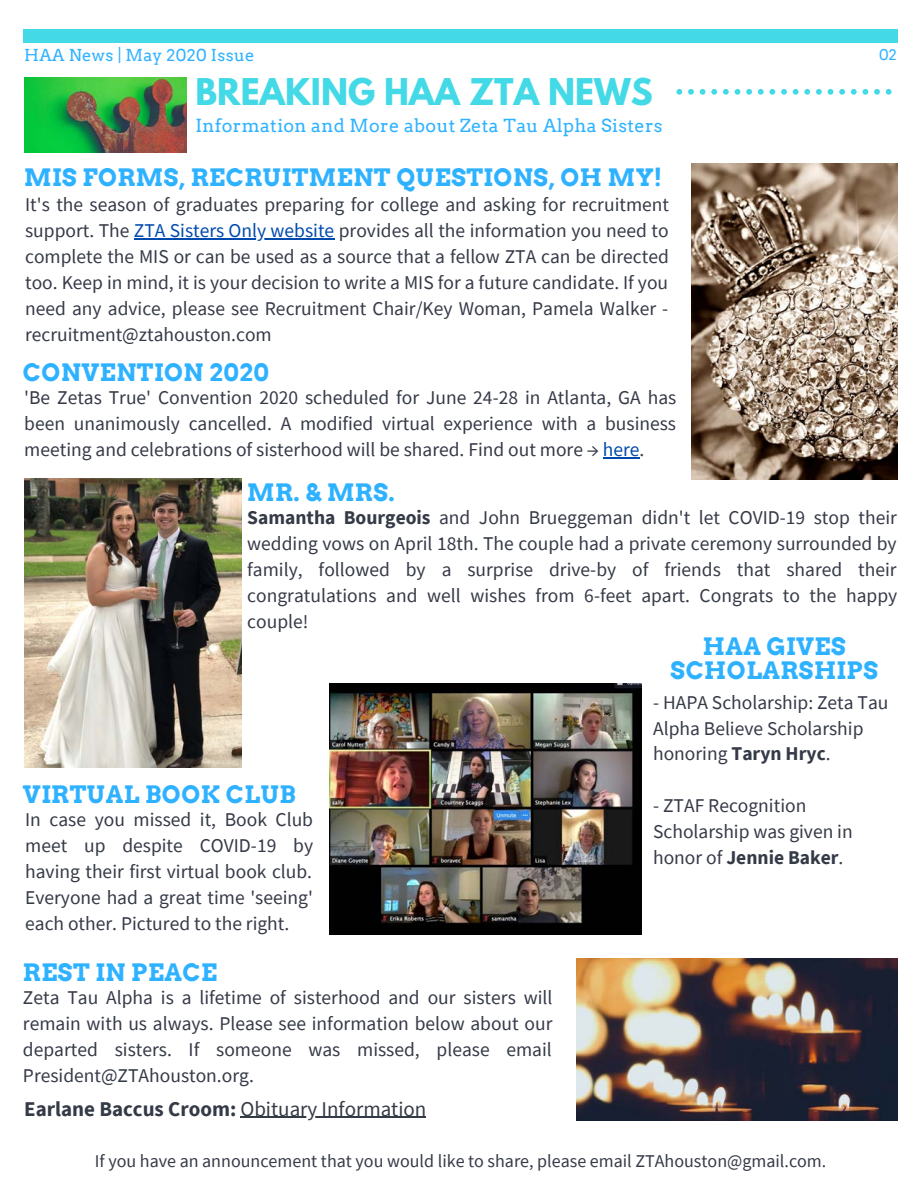
<style>
.page{position:relative;width:918px;height:1188px;background:#fff}
.page>*{position:absolute;margin:0;border:0;box-sizing:border-box;transform-origin:0 0}
.t1{font:700 32.7px "League Spartan";color:#44d9e6}
.t2{font:700 24px/23.7px "Arvo";letter-spacing:.02em;color:#2eb2ff;text-align:center}
.t3{font:700 21px "Source Sans Pro";color:#353a47}
.t4{font:19.5px/25.8px "Source Sans Pro";color:#353a47;text-align:justify}
.t5{font:18px "Source Sans Pro";color:#353a47}
.t6{font:18px "Arvo";letter-spacing:.02em;color:#2eb2ff}
.t7{font:16.5px "Arvo";letter-spacing:.02em;color:#2eb2ff}
.t8{font:14.85px "Arvo";color:#2eb2ff}
.s1{color:#004aad}
.s2{font-weight:700}
.s3{font-weight:400}
</style>
<div class="page">
<img style="left:24px;top:78px;width:162px;height:75px">
<div style="left:23px;top:29px;width:874px;height:13px;background:#44d9e6"></div>
<svg style="left:735px;top:89px;width:5px;height:6px"></svg>
<svg style="left:746px;top:89px;width:6px;height:6px"></svg>
<svg style="left:723px;top:89px;width:6px;height:6px"></svg>
<svg style="left:676px;top:89px;width:6px;height:6px"></svg>
<svg style="left:781px;top:89px;width:6px;height:6px"></svg>
<svg style="left:688px;top:89px;width:6px;height:6px"></svg>
<svg style="left:700px;top:89px;width:17px;height:6px"></svg>
<svg style="left:758px;top:89px;width:17px;height:6px"></svg>
<svg style="left:851px;top:89px;width:6px;height:6px"></svg>
<svg style="left:863px;top:89px;width:5px;height:6px"></svg>
<svg style="left:874px;top:89px;width:6px;height:6px"></svg>
<svg style="left:886px;top:89px;width:6px;height:6px"></svg>
<svg style="left:839px;top:89px;width:6px;height:6px"></svg>
<svg style="left:816px;top:89px;width:6px;height:6px"></svg>
<svg style="left:793px;top:89px;width:17px;height:6px"></svg>
<svg style="left:828px;top:89px;width:5px;height:6px"></svg>
<img style="left:577px;top:958px;width:320px;height:162px">
<img style="left:24px;top:478px;width:217px;height:289px">
<img style="left:691px;top:164px;width:206px;height:316px">
<img style="left:329px;top:683px;width:312px;height:251px">
<hr style="left:603px;top:457px;width:37px;height:1px;background:#004aad">
<hr style="left:240px;top:1117px;width:186px;height:1px;background:#353a47">
<hr style="left:134px;top:238px;width:200px;height:2px;background:#004aad">
<p class="t7" style="left:24px;top:45px;width:232px">HAA News | May 2020 Issue</p>
<p class="t8" style="left:879px;top:46px;width:19px">02</p>
<h1 class="t1" style="left:196px;top:76px;width:459px">BREAKING HAA ZTA NEWS</h1>
<p class="t6" style="left:196px;top:114px;width:469px">Information and More about Zeta Tau Alpha Sisters</p>
<p class="t2" style="left:24px;top:166px;width:640px">MIS FORMS, RECRUITMENT QUESTIONS, OH MY!</p>
<p class="t4" style="left:25px;top:192px;width:646px">It's the season of graduates preparing for college and asking for recruitment support. The <span class="s1">ZTA Sisters Only website</span> provides all the information you need to complete the MIS or can be used as a source that a fellow ZTA can be directed too. Keep in mind, it is your decision to write a MIS for a future candidate. If you need any advice, please see Recruitment Chair/Key Woman, Pamela Walker - recruitment@ztahouston.com</p>
<p class="t2" style="left:23px;top:361px;width:247px">CONVENTION 2020</p>
<p class="t4" style="left:24px;top:385px;width:654px">'Be Zetas True' Convention 2020 scheduled for June 24-28 in Atlanta, GA has been unanimously cancelled. A modified virtual experience with a business meeting and celebrations of sisterhood will be shared. Find out more → <span class="s1">here</span>.</p>
<p class="t2" style="left:247px;top:481px;width:149px">MR. &amp; MRS.</p>
<p class="t4" style="left:247px;top:504px;width:651px"><span class="s2">Samantha Bourgeois</span> and John Brueggeman didn't let COVID-19 stop their wedding vows on April 18th. The couple had a private ceremony surrounded by family, followed by a surprise drive-by of friends that shared their congratulations and well wishes from 6-feet apart. Congrats to the happy couple!</p>
<p class="t2" style="left:23px;top:782px;width:274px">VIRTUAL BOOK CLUB</p>
<p class="t4" style="left:25px;top:806px;width:289px">In case you missed it, Book Club meet up despite COVID-19 by having their first virtual book club.<br>Everyone had a great time 'seeing' each other. Pictured to the right.</p>
<p class="t2" style="left:23px;top:961px;width:196px">REST IN PEACE</p>
<p class="t4" style="left:23px;top:984px;width:531px">Zeta Tau Alpha is a lifetime of sisterhood and our sisters will remain with us always. Please see information below about our departed sisters. If someone was missed, please email President@ZTAhouston.org.</p>
<p class="t3" style="left:24px;top:1095px;width:404px">Earlane Baccus Croom: <span class="s3">Obituary Information</span></p>
<p class="t2" style="left:671px;top:635px;width:209px">HAA GIVES<br>SCHOLARSHIPS</p>
<p class="t4" style="left:653px;top:689px;width:237px;text-align:left">- HAPA Scholarship: Zeta Tau<br>Alpha Believe Scholarship honoring <span class="s2">Taryn Hryc</span>.</p>
<p class="t4" style="left:653px;top:792px;width:201px;text-align:left">- ZTAF Recognition<br>Scholarship was given in honor of <span class="s2">Jennie Baker</span>.</p>
<p class="t5" style="left:95px;top:1149px;width:733px">If you have an announcement that you would like to share, please email ZTAhouston@gmail.com.</p>
</div>
